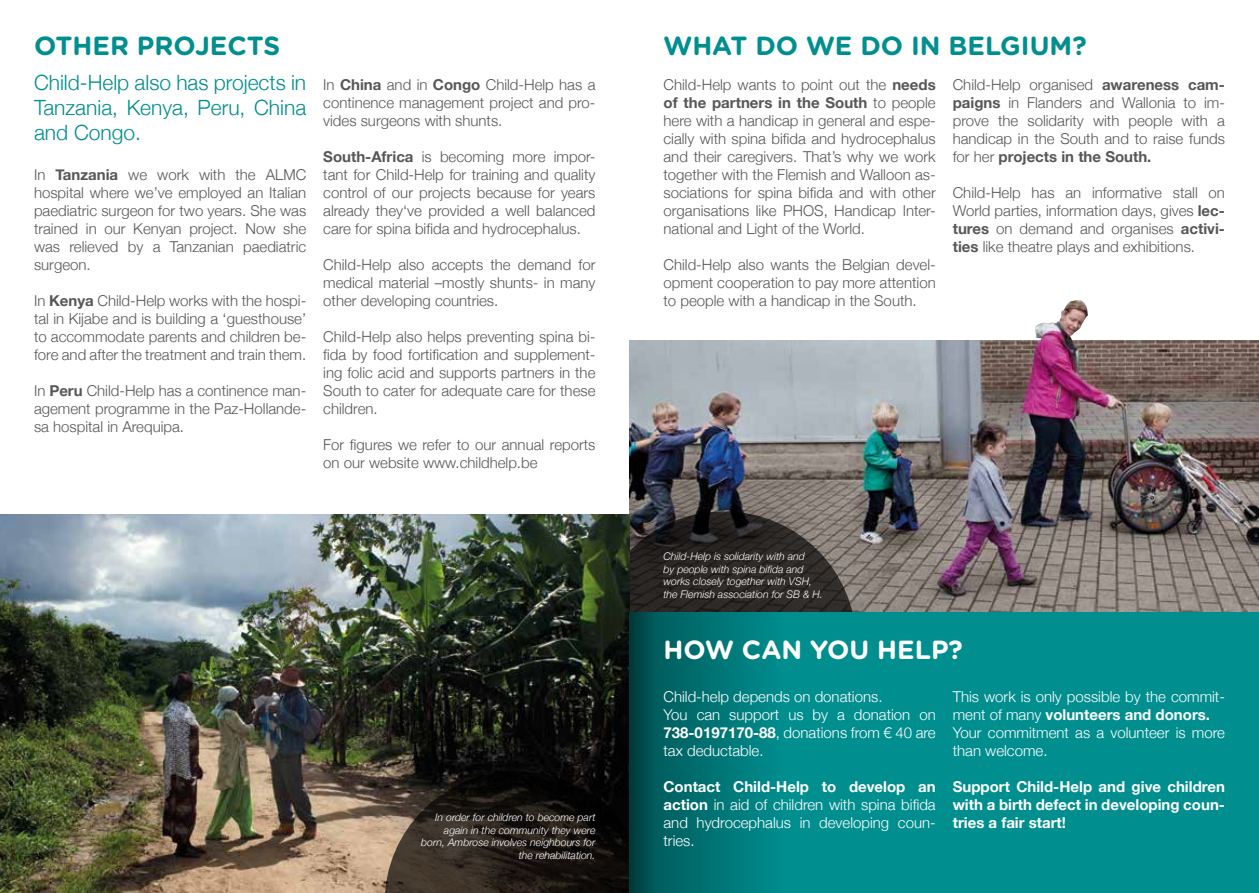
<style>
.page{position:relative;width:1259px;height:893px;background:#fff}
.page>*{position:absolute;margin:0;border:0;box-sizing:border-box;transform-origin:0 0}
.t1{font:700 26.25px "Gotham Rounded";color:#008e8f}
.t2{font:700 26.25px "Gotham Rounded";color:#fff}
.t3{font:300 21px/25.2px "Helvetica Neue";color:#008e8f;text-align:justify}
.t4{font:300 15px/18px "Helvetica Neue";color:#575757;text-align:justify}
.t5{font:300 15px/18px "Helvetica Neue";color:#fff}
.t6{font:700 15px/18px "Helvetica Neue";color:#fff;text-align:justify}
.t7{font:italic 300 10.5px/12.6px "Helvetica Neue";color:#fff;text-align:right}
.s1{font-weight:700}
</style>
<div class="page">
<img style="left:629px;top:340px;width:630px;height:272px">
<svg style="left:592px;top:511px;width:264px;height:263px;background:#272422"></svg>
<img style="left:0;top:514px;width:629px;height:379px">
<svg style="left:385px;top:771px;width:244px;height:122px;background:#25201a"></svg>
<div style="left:629px;top:612px;width:630px;height:281px;background:#008e8f"></div>
<img style="left:1033px;top:300px;width:55px;height:63px">
<svg style="left:655px;top:612px;width:103px;height:281px"></svg>
<div style="left:629px;top:612px;width:26px;height:281px;background:linear-gradient(to right,#003636,#00595a)"></div>
<h1 class="t1" style="left:34px;top:26px;width:248px">OTHER PROJECTS</h1>
<h2 class="t3" style="left:34px;top:68px;width:274px">Child-Help also has projects in Tanzania, Kenya, Peru, China and Congo.</h2>
<p class="t4" style="left:34px;top:165px;width:274px">In <span class="s1">Tanzania</span> we work with the ALMC hospital where we’ve employed an Italian paediatric surgeon for two years. She was trained in our Kenyan project. Now she was relieved by a Tanzanian paediatric surgeon.</p>
<p class="t4" style="left:34px;top:291px;width:274px">In <span class="s1">Kenya</span> Child-Help works with the hospi&shy;tal in Kijabe and is building a ‘guesthouse’ to accommodate parents and children be&shy;fore and after the treatment and train them.</p>
<p class="t4" style="left:34px;top:381px;width:274px">In <span class="s1">Peru</span> Child-Help has a continence man&shy;agement programme in the Paz-Hollande&shy;sa hospital in Arequipa.</p>
<p class="t4" style="left:323px;top:75px;width:274px">In <span class="s1">China</span> and in <span class="s1">Congo</span> Child-Help has a continence management project and pro&shy;vides surgeons with shunts.</p>
<p class="t4" style="left:323px;top:147px;width:274px"><span class="s1">South-Africa</span> is becoming more impor&shy;tant for Child-Help for training and quality control of our projects because for years already they‘ve provided a well balanced care for spina bifida and hydrocephalus.</p>
<p class="t4" style="left:323px;top:255px;width:274px">Child-Help also accepts the demand for medical material –mostly shunts- in many other developing countries.</p>
<p class="t4" style="left:323px;top:327px;width:274px">Child-Help also helps preventing spina bi&shy;fida by food fortification and supplement&shy;ing folic acid and supports partners in the South to cater for adequate care for these children.</p>
<p class="t4" style="left:323px;top:435px;width:274px">For figures we refer to our annual reports on our website www.childhelp.be</p>
<p class="t7" style="left:421px;top:810px;width:176px">In order for children to become part again in the community they were born, Ambrose involves neighbours for the rehabilitation.</p>
<h1 class="t1" style="left:663px;top:26px;width:424px">WHAT DO WE DO IN BELGIUM?</h1>
<p class="t4" style="left:663px;top:75px;width:274px">Child-Help wants to point out the <span class="s1">needs of the partners in the South</span> to people here with a handicap in general and espe&shy;cially with spina bifida and hydrocephalus and their caregivers. That’s why we work together with the Flemish and Walloon as&shy;sociations for spina bifida and with other organisations like PHOS, Handicap Inter&shy;national and Light of the World.</p>
<p class="t4" style="left:663px;top:255px;width:274px">Child-Help also wants the Belgian devel&shy;opment cooperation to pay more attention to people with a handicap in the South.</p>
<p class="t4" style="left:952px;top:75px;width:274px">Child-Help organised <span class="s1">awareness cam&shy;paigns</span> in Flanders and Wallonia to im&shy;prove the solidarity with people with a handicap in the South and to raise funds for her <span class="s1">projects in the South.</span></p>
<p class="t4" style="left:952px;top:183px;width:274px">Child-Help has an informative stall on World parties, information days, gives <span class="s1">lec&shy;tures</span> on demand and organises <span class="s1">activi&shy;ties</span> like theatre plays and exhibitions.</p>
<p class="t7" style="left:663px;top:549px;width:161px;text-align:left">Child-Help is solidarity with and<br>by people with spina bifida and works closely together with VSH, the Flemish association for SB &amp; H.</p>
<h1 class="t2" style="left:663px;top:630px;width:301px">HOW CAN YOU HELP?</h1>
<p class="t5" style="left:663px;top:687px;width:274px">Child-help depends on donations.<br>You can support us by a donation on<br><span class="s1">738-0197170-88</span>, donations from € 40 are tax deductable.</p>
<p class="t5" style="left:663px;top:777px;width:274px;text-align:justify"><span class="s1">Contact Child-Help to develop an action</span> in aid of children with spina bifida and hydrocephalus in developing coun&shy;tries.</p>
<p class="t5" style="left:952px;top:687px;width:274px">This work is only possible by the commit&shy;ment of many <span class="s1">volunteers and donors.<br></span>Your commitment as a volunteer is more than welcome.</p>
<p class="t6" style="left:952px;top:778px;width:274px">Support Child-Help and give children with a birth defect in developing coun&shy;tries a fair start!</p>
</div>
